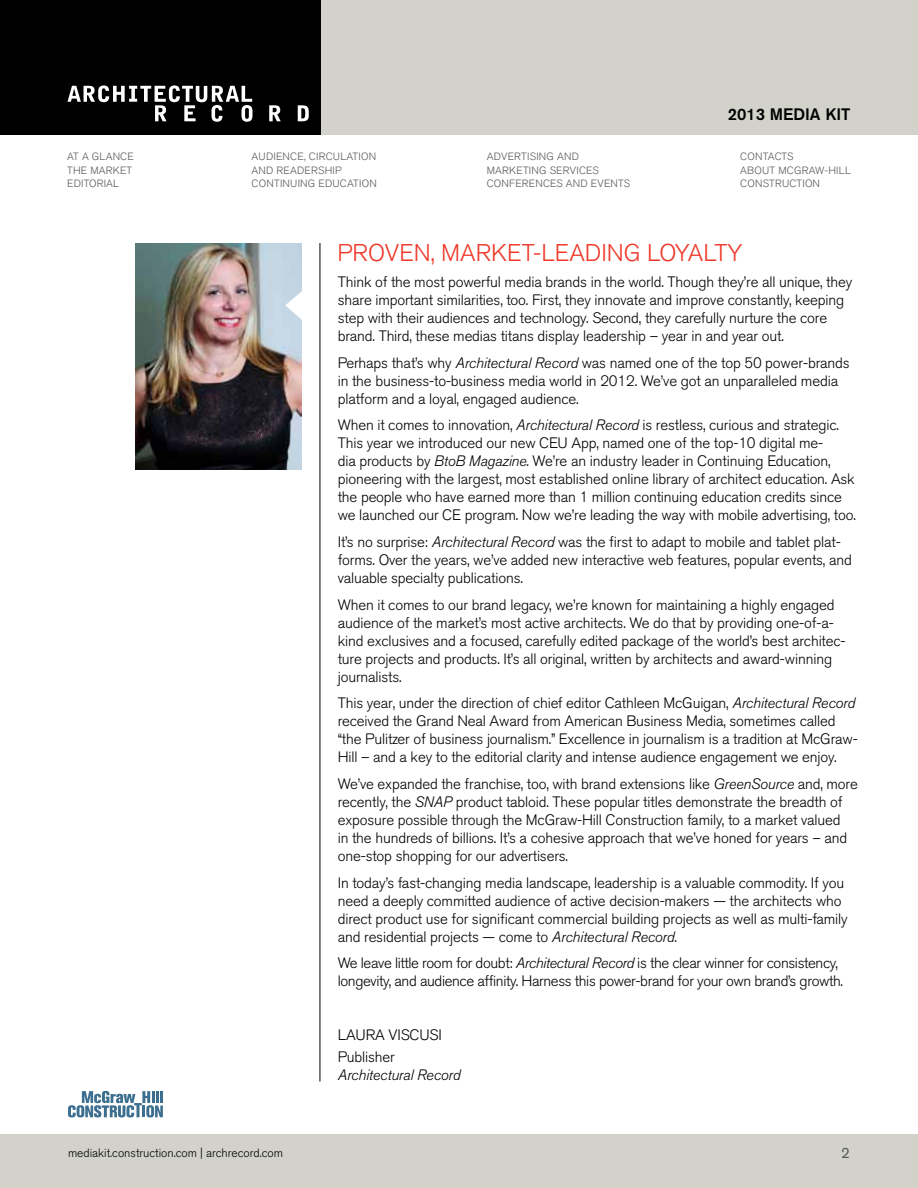
<style>
.page{position:relative;width:918px;height:1188px;background:#fff}
.page>*{position:absolute;margin:0;border:0;box-sizing:border-box;transform-origin:0 0}
.t1{font:300 24px "Akzidenz Grotesk CE";color:#ef3829}
.t2{font:500 16.5px "Akzidenz Grotesk CE";color:#000}
.t3{font:300 15px/18px "Akzidenz Grotesk CE";letter-spacing:-.01em;color:#000}
.t4{font:italic 300 15px "Akzidenz Grotesk CE";letter-spacing:-.01em;color:#000}
.t5{font:15px "Akzidenz Grotesk CE";color:#58595b}
.t6{font:300 12px "Akzidenz Grotesk CE";color:#000}
.t7{font:300 10.5px/13.5px "Akzidenz Grotesk CE";letter-spacing:.02em;color:#58595b}
.s1{font-style:italic}
</style>
<div class="page">
<div style="left:0;top:0;width:918px;height:135px;background:#d2d2ca"></div>
<div style="left:0;top:0;width:320px;height:135px;background:#000"></div>
<svg style="left:269px;top:105px;width:12px;height:16px"></svg>
<svg style="left:298px;top:105px;width:11px;height:16px"></svg>
<svg style="left:67px;top:85px;width:186px;height:37px"></svg>
<div style="left:0;top:1134px;width:918px;height:54px;background:#d2d2ca"></div>
<svg style="left:68px;top:1091px;width:95px;height:26px"></svg>
<hr style="left:320px;top:243px;width:1px;height:839px;background:#000">
<img style="left:135px;top:243px;width:167px;height:227px">
<svg style="left:285px;top:286px;width:17px;height:39px"></svg>
<p class="t7" style="left:67px;top:150px;width:68px">At a Glance</p>
<p class="t7" style="left:58px;top:163px;width:69px">THE MARKET</p>
<p class="t7" style="left:67px;top:177px;width:54px">Editorial</p>
<p class="t7" style="left:243px;top:150px;width:135px;text-indent:9px">Audience, Circulation and Readersh ip<br>CONTINUIN</p>
<p class="t7" style="left:308px;top:177px;width:19px">G EDUC</p>
<p class="t7" style="left:347px;top:177px;width:13px">ATION</p>
<p class="t7" style="left:487px;top:150px;width:41px">ADVERTISIN</p>
<p class="t7" style="left:547px;top:150px;width:34px">G and</p>
<p class="t7" style="left:478px;top:163px;width:9px">mark</p>
<p class="t7" style="left:487px;top:163px;width:145px;text-align:center">eting Services<br>Conferences and events</p>
<p class="t2" style="left:728px;top:104px;width:124px">2013 MEDIA KIT</p>
<p class="t7" style="left:740px;top:150px;width:55px">Contacts</p>
<p class="t7" style="left:740px;top:164px;width:112px">About McGraw-Hill</p>
<p class="t7" style="left:731px;top:177px;width:90px">Construction</p>
<h1 class="t1" style="left:338px;top:239px;width:407px">PROVEN , MARKET-LEADIN G LOYALTY</h1>
<p class="t3" style="left:338px;top:273px;width:516px">Think of the most powerful media brands in the world. Though they’re all unique, they share important similarities, too. First, they innovate and improve constantly, keeping step with their audiences and technology. Second, they carefully nurture the core brand. Third, these medias titans display leadership – year in and year out.</p>
<p class="t3" style="left:338px;top:354px;width:514px">Perhaps that’s why <span class="s1">Architectural Record</span> was named one of the top 50 power-brands in the business-to-business media world in 2012. We’ve got an unparalleled media platform and a loyal, engaged audience.</p>
<p class="t3" style="left:338px;top:417px;width:503px">When it comes to innovation, <span class="s1">Architectural Record</span> is restless, curious and strategic.<br>This year we introduced our new CEU</p>
<p class="t3" style="left:338px;top:435px;width:520px;text-indent:234px">App, named one of the top-10 digital me-<br>dia products by <span class="s1">BtoB Magazine</span>. We’re an industry leader in Continuing Education, pioneering with the largest, most established online library of architect education. Ask the people who have earned more than 1 million continuing education credits since we launched our CE program. Now we’re leading the way with mobile advertising, too.</p>
<p class="t3" style="left:338px;top:533px;width:516px">It’s no surprise: <span class="s1">Architectural Record</span> was the first to adapt to mobile and tablet plat&shy;forms. Over the years, we’ve added new interactive web features, popular events, and valuable specialty publications.</p>
<p class="t3" style="left:338px;top:596px;width:509px">When it comes to our brand legacy, we’re known for maintaining a highly engaged audience of the market’s most active architects. We do that by providing one-of-a&shy;kind exclusives and a focused, carefully edited package of the world’s best architec&shy;ture projects and products. It’s all original, written by architects and award-winning journalists.</p>
<p class="t3" style="left:338px;top:694px;width:522px">This year, under the direction of chief editor Cathleen McGuigan, <span class="s1">Architectural Record </span>received the Grand N eal Award from American Business Media, sometimes called “the Pulitzer of business journalism.” Excellence in journalism is a tradition at McGraw-Hill – and a key to the editorial clarity and intense audience engagement we enjoy.</p>
<p class="t3" style="left:338px;top:775px;width:522px">We’ve expanded the franchise, too, with brand extensions like <span class="s1">GreenSource</span> and, more recently, the <span class="s1">SNAP</span> product tabloid. These popular titles demonstrate the breadth of exposure possible through the McGraw-Hill Construction family, to a market valued<br>in the hundreds of billions. It’s a cohesive approach that we’ve honed for years – and one-stop shopping for our advertisers.</p>
<p class="t3" style="left:338px;top:874px;width:511px">I n today’s fast-changing media landscape, leadership is a valuable commodity. If you need a deeply committed audience of active decision-makers — the architects who direct product use for significant commercial building projects as well as multi-family and residential projects — come to <span class="s1">Architectural Record</span>.</p>
<p class="t3" style="left:338px;top:954px;width:507px">We leave little room for doubt: <span class="s1">Architectural Record</span> is the clear winner for consistency, longevity, and audience affinity. Harness this power-brand for your own brand’s growth.</p>
<p class="t3" style="left:338px;top:1024px;width:106px;line-height:22.4px">Laura Viscusi<br>Publisher</p>
<p class="t4" style="left:338px;top:1066px;width:124px">Architectural Record</p>
<p class="t6" style="left:68px;top:1146px;width:216px">mediakit.construction.com | archrecord.com</p>
<p class="t5" style="left:841px;top:1144px;width:10px">2</p>
</div>
